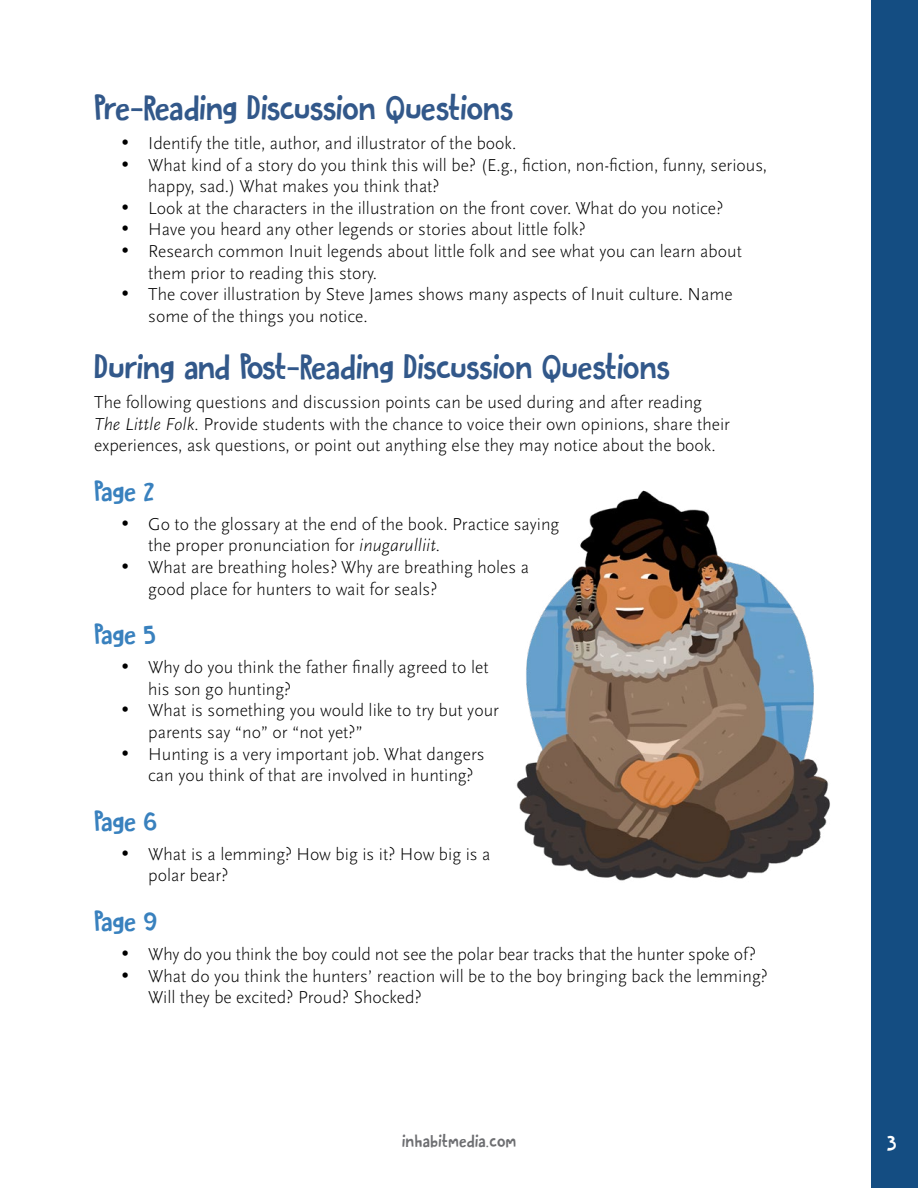
<style>
.page{position:relative;width:918px;height:1188px;background:#fff}
.page>*{position:absolute;margin:0;border:0;box-sizing:border-box;transform-origin:0 0}
.t1{font:30px "Butterfly Ball";letter-spacing:-.015em;color:#32588a}
.t2{font:24px "Butterfly Ball";color:#3981be}
.t3{font:19.5px "Butterfly Ball";color:#fff}
.t4{font:300 18px/21.6px "Scala Sans Pro";color:#000}
.t5{font:15px "Butterfly Ball";letter-spacing:.025em;color:#6d6e71}
.s1{font-style:italic}
</style>
<div class="page">
<img style="left:516px;top:490px;width:314px;height:391px">
<div style="left:871px;top:0;width:47px;height:1188px;background:#144d82"></div>
<h1 class="t1" style="left:94px;top:86px;width:421px">Pre-Reading Discussion Questions</h1>
<p class="t4" style="left:121px;top:132px;width:397px">• Identify the title, author, and illustrator of the book.</p>
<p class="t4" style="left:148px;top:154px;width:620px;text-indent:-27px">• What kind of a story do you think this will be? (E.g., fiction, non-fiction, funny, serious, happy, sad.) What makes you think that?</p>
<p class="t4" style="left:121px;top:197px;width:604px">• Look at the characters in the illustration on the front cover. What do you notice?</p>
<p class="t4" style="left:121px;top:219px;width:466px">• Have you heard any other legends or stories about little folk?</p>
<p class="t4" style="left:148px;top:240px;width:595px;text-indent:-27px">• Research common Inuit legends about little folk and see what you can learn about them prior to reading this story.</p>
<p class="t4" style="left:148px;top:284px;width:586px;text-indent:-27px">• The cover illustration by Steve James shows many aspects of Inuit culture. Name some of the things you notice.</p>
<h1 class="t1" style="left:94px;top:345px;width:577px">During and Post-Reading Discussion Questions</h1>
<p class="t4" style="left:94px;top:391px;width:637px">The following questions and discussion points can be used during and after reading<br><span class="s1">The Little Folk.</span> Provide students with the chance to voice their own opinions, share their experiences, ask questions, or point out anything else they may notice about the book.</p>
<h2 class="t2" style="left:94px;top:474px;width:62px">Page 2</h2>
<p class="t4" style="left:148px;top:513px;width:413px;text-indent:-27px">• Go to the glossary at the end of the book. Practice saying the proper pronunciation for <span class="s1">inugarulliit.</span></p>
<p class="t4" style="left:148px;top:556px;width:382px;text-indent:-27px">• What are breathing holes? Why are breathing holes a good place for hunters to wait for seals?</p>
<h2 class="t2" style="left:94px;top:617px;width:63px">Page 5</h2>
<p class="t4" style="left:148px;top:657px;width:342px;text-indent:-27px">• Why do you think the father finally agreed to let his son go hunting?</p>
<p class="t4" style="left:148px;top:700px;width:352px;text-indent:-27px">• What is something you would like to try but your parents say “no” or “not yet?”</p>
<p class="t4" style="left:148px;top:743px;width:338px;text-indent:-27px">• Hunting is a very important job. What dangers can you think of that are involved in hunting?</p>
<h2 class="t2" style="left:94px;top:803px;width:64px">Page 6</h2>
<p class="t4" style="left:148px;top:843px;width:344px;text-indent:-27px">• What is a lemming? How big is it? How big is a polar bear?</p>
<h2 class="t2" style="left:94px;top:904px;width:64px">Page 9</h2>
<p class="t4" style="left:121px;top:943px;width:636px">• Why do you think the boy could not see the polar bear tracks that the hunter spoke of?</p>
<p class="t4" style="left:148px;top:965px;width:621px;text-indent:-27px">• What do you think the hunters’ reaction will be to the boy bringing back the lemming?<br>Will they be excited? Proud? Shocked?</p>
<p class="t5" style="left:402px;top:1130px;width:115px">inhabitmedia.com</p>
<p class="t3" style="left:887px;top:1129px;width:11px">3</p>
</div>
